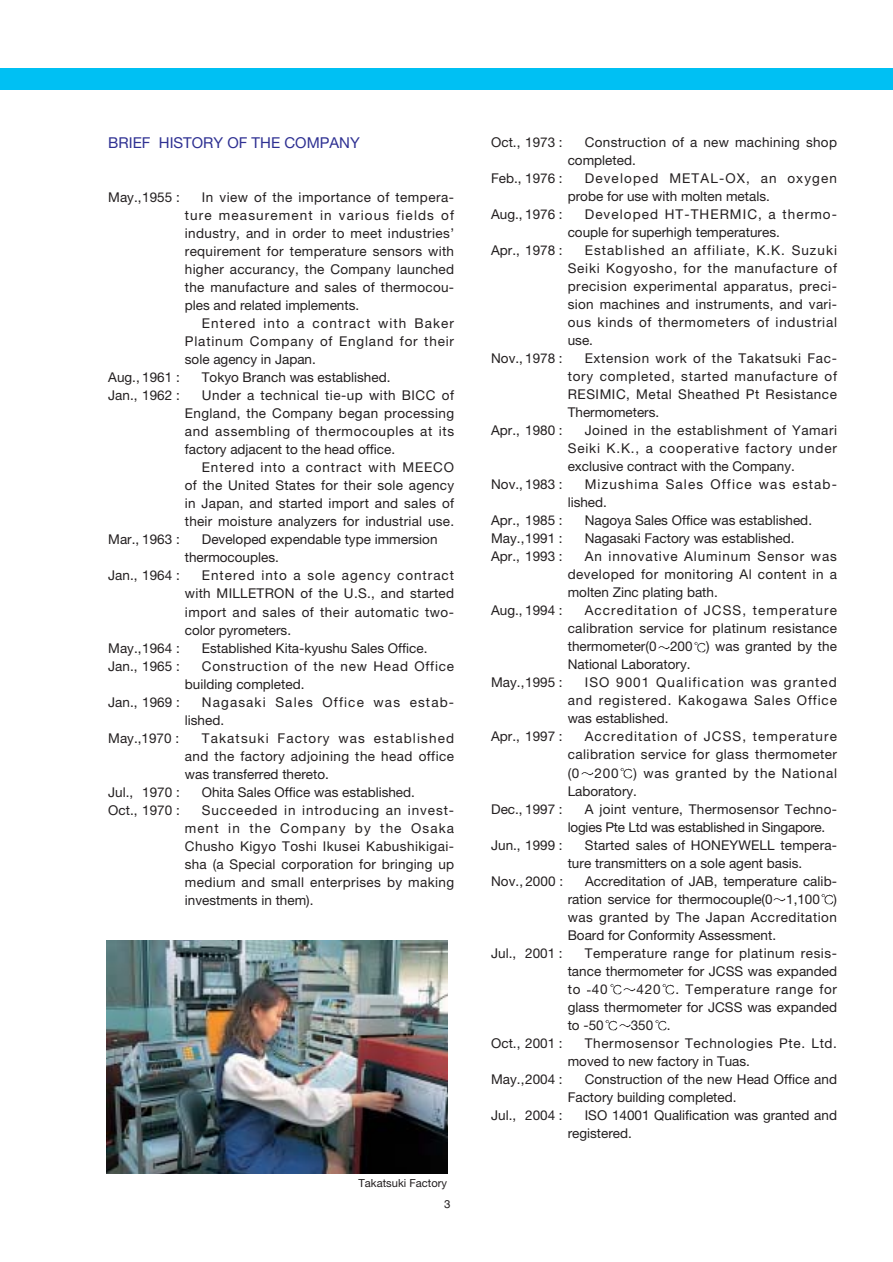
<style>
.page{position:relative;width:893px;height:1262px;background:#fff}
.page>*{position:absolute;margin:0;border:0;box-sizing:border-box;transform-origin:0 0}
.t1{font:15px "Helvetica Neue";color:#2e3092}
.t2{font:13.5px/18px "Helvetica Neue";color:#231f20;text-align:justify}
.t3{font:13.5px/18px "Helvetica Neue";letter-spacing:.085em;color:#231f20}
.t4{font:13.5px/18px "Helvetica Neue";letter-spacing:.05em;color:#231f20}
.t5{font:13.5px/18px "Helvetica Neue";letter-spacing:.055em;color:#231f20}
.t6{font:13.5px/18px "Helvetica Neue";letter-spacing:.025em;color:#231f20}
.t7{font:11.25px "Helvetica";color:#231f20}
.t8{font:11.1px "Helvetica Neue";color:#231f20}
</style>
<div class="page">
<div style="left:0;top:68px;width:892px;height:21px;background:#00c0f3"></div>
<img style="left:658px;top:646px;width:12px;height:4px">
<img style="left:694px;top:642px;width:12px;height:11px">
<img style="left:581px;top:772px;width:13px;height:4px">
<img style="left:620px;top:767px;width:13px;height:12px">
<img style="left:773px;top:898px;width:13px;height:4px">
<img style="left:821px;top:893px;width:13px;height:12px">
<img style="left:610px;top:984px;width:12px;height:11px">
<img style="left:623px;top:988px;width:13px;height:4px">
<img style="left:662px;top:983px;width:13px;height:12px">
<img style="left:605px;top:1019px;width:13px;height:12px">
<img style="left:619px;top:1024px;width:12px;height:4px">
<img style="left:655px;top:1020px;width:12px;height:11px">
<img style="left:107px;top:940px;width:340px;height:233px">
<p class="t1" style="left:108px;top:138px;width:253px">BRIEF HISTORY OF THE COMPANY</p>
<p class="t2" style="left:108px;top:190px;width:73px">May.,1955 :</p>
<p class="t2" style="left:185px;top:190px;width:271px;text-indent:17px">In view of the importance of tempera&shy;ture measurement in various fields of industry, and in order to meet industries’ requirement for temperature sensors with higher accurancy, the Company launched the manufacture and sales of thermocou&shy;ples and related implements.</p>
<p class="t2" style="left:185px;top:316px;width:271px;text-indent:17px">Entered into a contract with Baker Platinum Company of England for their sole agency in Japan.</p>
<p class="t2" style="left:108px;top:370px;width:73px">Aug., 1961 :</p>
<p class="t2" style="left:202px;top:370px;width:190px">Tokyo Branch was established.</p>
<p class="t2" style="left:108px;top:388px;width:73px">Jan., 1962 :</p>
<p class="t2" style="left:185px;top:388px;width:271px;text-indent:17px">Under a technical tie-up with BICC of England, the Company began processing and assembling of thermocouples at its factory adjacent to the head office.</p>
<p class="t2" style="left:185px;top:460px;width:271px;text-indent:17px">Entered into a contract with MEECO of the United States for their sole agency in Japan, and started import and sales of their moisture analyzers for industrial use.</p>
<p class="t2" style="left:108px;top:532px;width:73px">Mar., 1963 :</p>
<p class="t2" style="left:185px;top:532px;width:254px;text-indent:17px">Developed expendable type immersion thermocouples.</p>
<p class="t2" style="left:108px;top:568px;width:73px">Jan., 1964 :</p>
<p class="t2" style="left:185px;top:568px;width:271px;text-indent:17px">Entered into a sole agency contract with MILLETRON of the U.S., and started import and sales of their automatic two&shy;color pyrometers.</p>
<p class="t2" style="left:108px;top:640px;width:73px">May.,1964 :</p>
<p class="t2" style="left:202px;top:640px;width:227px">Established Kita-kyushu Sales Office.</p>
<p class="t2" style="left:108px;top:658px;width:73px">Jan., 1965 :</p>
<p class="t5" style="left:185px;top:658px;width:271px;text-indent:17px">Construction of the new Head Office building completed.</p>
<p class="t2" style="left:108px;top:694px;width:73px">Jan., 1969 :</p>
<p class="t3" style="left:185px;top:694px;width:271px;text-indent:17px">Nagasaki Sales Office was estab&shy;lished.</p>
<p class="t2" style="left:108px;top:730px;width:72px">May.,1970 :</p>
<p class="t2" style="left:185px;top:730px;width:271px;text-indent:17px">Takatsuki Factory was established and the factory adjoining the head office was transferred thereto.</p>
<p class="t2" style="left:108px;top:784px;width:73px">Jul., 1970 :</p>
<p class="t2" style="left:202px;top:784px;width:214px">Ohita Sales Office was established.</p>
<p class="t2" style="left:108px;top:802px;width:73px">Oct., 1970 :</p>
<p class="t2" style="left:185px;top:802px;width:271px;text-indent:17px">Succeeded in introducing an invest&shy;ment in the Company by the Osaka Chusho Kigyo Toshi Ikusei Kabushikigai&shy;sha (a Special corporation for bringing up medium and small enterprises by making investments in them).</p>
<p class="t8" style="left:358px;top:1178px;width:90px">Takatsuki Factory</p>
<p class="t7" style="left:444px;top:1199px;width:8px">3</p>
<p class="t2" style="left:491px;top:135px;width:73px">Oct., 1973 :</p>
<p class="t6" style="left:567px;top:135px;width:271px;text-indent:17px">Construction of a new machining shop completed.</p>
<p class="t2" style="left:491px;top:171px;width:73px">Feb., 1976 :</p>
<p class="t2" style="left:567px;top:171px;width:271px;text-indent:17px">Developed METAL-OX, an oxygen probe for use with molten metals.</p>
<p class="t2" style="left:491px;top:207px;width:73px">Aug., 1976 :</p>
<p class="t2" style="left:567px;top:207px;width:271px;text-indent:17px">Developed HT-THERMIC, a thermo&shy;couple for superhigh temperatures.</p>
<p class="t2" style="left:491px;top:243px;width:73px">Apr., 1978 :</p>
<p class="t2" style="left:567px;top:243px;width:271px;text-indent:17px">Established an affiliate, K.K. Suzuki Seiki Kogyosho, for the manufacture of precision experimental apparatus, preci&shy;sion machines and instruments, and vari&shy;ous kinds of thermometers of industrial use.</p>
<p class="t2" style="left:491px;top:351px;width:73px">Nov., 1978 :</p>
<p class="t2" style="left:567px;top:351px;width:271px;text-indent:17px">Extension work of the Takatsuki Fac&shy;tory completed, started manufacture of RESIMIC, Metal Sheathed Pt Resistance Thermometers.</p>
<p class="t2" style="left:491px;top:423px;width:73px">Apr., 1980 :</p>
<p class="t2" style="left:567px;top:423px;width:271px;text-indent:17px">Joined in the establishment of Yamari Seiki K.K., a cooperative factory under exclusive contract with the Company.</p>
<p class="t2" style="left:491px;top:477px;width:73px">Nov., 1983 :</p>
<p class="t3" style="left:567px;top:477px;width:271px;text-indent:17px">Mizushima Sales Office was estab&shy;lished.</p>
<p class="t2" style="left:491px;top:513px;width:73px">Apr., 1985 :</p>
<p class="t2" style="left:584px;top:513px;width:229px">Nagoya Sales Office was established.</p>
<p class="t2" style="left:491px;top:531px;width:73px">May.,1991 :</p>
<p class="t2" style="left:584px;top:531px;width:211px">Nagasaki Factory was established.</p>
<p class="t2" style="left:491px;top:549px;width:73px">Apr., 1993 :</p>
<p class="t2" style="left:567px;top:549px;width:271px;text-indent:17px">An innovative Aluminum Sensor was developed for monitoring Al content in a molten Zinc plating bath.</p>
<p class="t2" style="left:491px;top:603px;width:73px">Aug., 1994 :</p>
<p class="t2" style="left:567px;top:603px;width:271px;text-indent:17px">Accreditation of JCSS, temperature calibration service for platinum resistance thermometer(0 200 ) was granted by the National Laboratory.</p>
<p class="t2" style="left:491px;top:675px;width:73px">May.,1995 :</p>
<p class="t2" style="left:567px;top:675px;width:271px;text-indent:17px">ISO 9001 Qualification was granted and registered. Kakogawa Sales Office was established.</p>
<p class="t2" style="left:491px;top:729px;width:73px">Apr., 1997 :</p>
<p class="t2" style="left:567px;top:729px;width:271px;text-indent:17px">Accreditation of JCSS, temperature calibration service for glass thermometer (0 200 ) was granted by the National Laboratory.</p>
<p class="t2" style="left:491px;top:801px;width:73px">Dec., 1997 :</p>
<p class="t2" style="left:567px;top:801px;width:271px;text-indent:17px">A joint venture, Thermosensor Techno&shy;logies Pte Ltd was established in Singapore.</p>
<p class="t2" style="left:491px;top:837px;width:73px">Jun., 1999 :</p>
<p class="t2" style="left:567px;top:837px;width:271px;text-indent:17px">Started sales of HONEYWELL tempera&shy;ture transmitters on a sole agent basis.</p>
<p class="t2" style="left:491px;top:873px;width:73px">Nov., 2000 :</p>
<p class="t2" style="left:567px;top:873px;width:271px;text-indent:17px">Accreditation of JAB, temperature calib&shy;ration service for thermocouple(0 1,100 ) was granted by The Japan Accreditation Board for Conformity Assessment.</p>
<p class="t2" style="left:491px;top:945px;width:73px">Jul., 2001 :</p>
<p class="t2" style="left:567px;top:945px;width:271px;text-indent:17px">Temperature range for platinum resis&shy;tance thermometer for JCSS was expanded to 40</p>
<p class="t2" style="left:567px;top:981px;width:271px;text-indent:69px">420 . Temperature range for glass thermometer for JCSS was expanded to -50</p>
<p class="t2" style="left:630px;top:1017px;width:41px">350 .</p>
<p class="t2" style="left:491px;top:1035px;width:73px">Oct., 2001 :</p>
<p class="t4" style="left:567px;top:1035px;width:271px;text-indent:17px">Thermosensor Technologies Pte. Ltd. moved to new factory in Tuas.</p>
<p class="t2" style="left:491px;top:1071px;width:73px">May.,2004 :</p>
<p class="t2" style="left:567px;top:1071px;width:271px;text-indent:17px">Construction of the new Head Office and<br>Factory building completed.</p>
<p class="t2" style="left:491px;top:1107px;width:73px">Jul., 2004 :</p>
<p class="t2" style="left:567px;top:1107px;width:271px;text-indent:17px">ISO 14001 Qualification was granted and registered.</p>
</div>
